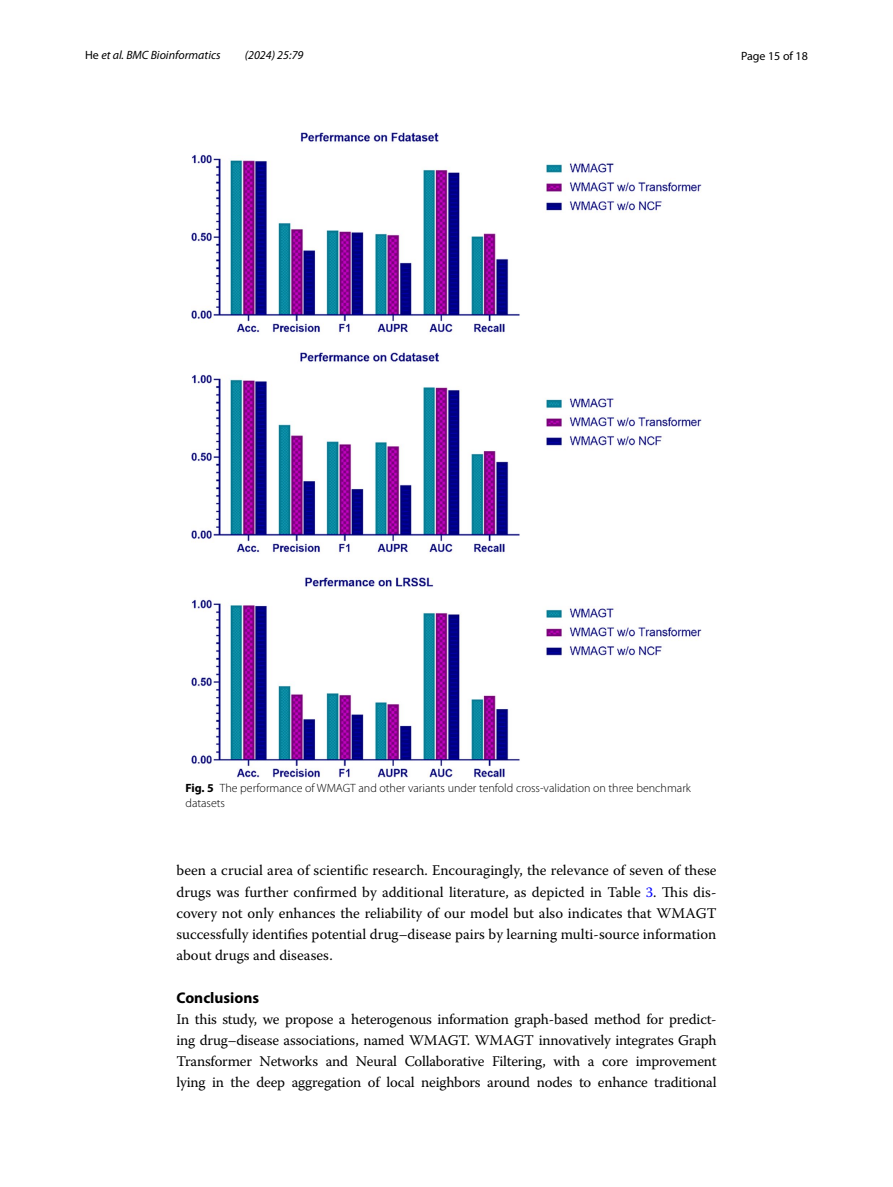
<style>
.page{position:relative;width:893px;height:1187px;background:#fff}
.page>*{position:absolute;margin:0;border:0;box-sizing:border-box;transform-origin:0 0}
.t1{font:700 15.45px "Myriad Pro";color:#000}
.t2{font:14.7px/21.3px "Warnock Pro";letter-spacing:-.005em;color:#000;text-align:justify}
.t3{font:300 12px/15px "Myriad Pro";color:#000}
.t4{font:italic 12px "Myriad Pro";color:#000}
.t5{font:12px "Myriad Pro";color:#000}
.s1{font-style:normal}
.s2{font-weight:700}
.s3{color:#00f}
</style>
<div class="page">
<img style="left:191px;top:133px;width:511px;height:644px">
<p class="t4" style="left:85px;top:48px;width:137px"><span class="s1">He</span> et al. BMC Bioinformatics</p>
<p class="t4" style="left:245px;top:48px;width:60px">(2024) 25:79</p>
<p class="t5" style="left:741px;top:48px;width:68px">Page 15 of 18</p>
<p class="t3" style="left:185px;top:780px;width:507px"><span class="s2">Fig. 5</span> The performance of WMAGT and other variants under tenfold cross-validation on three benchmark datasets</p>
<p class="t2" style="left:176px;top:859px;width:542px">been a crucial area of scientific research. Encouragingly, the relevance of seven of these drugs was further confirmed by additional literature, as depicted in Table <span class="s3">3</span>. This dis&shy;covery not only enhances the reliability of our model but also indicates that WMAGT successfully identifies potential drug–disease pairs by learning multi-source information about drugs and diseases.</p>
<p class="t1" style="left:176px;top:987px;width:84px">Conclusions</p>
<p class="t2" style="left:176px;top:1007px;width:542px">In this study, we propose a heterogenous information graph-based method for predict&shy;ing drug–disease associations, named WMAGT. WMAGT innovatively integrates Graph Transformer Networks and Neural Collaborative Filtering, with a core improvement lying in the deep aggregation of local neighbors around nodes to enhance traditional</p>
</div>
